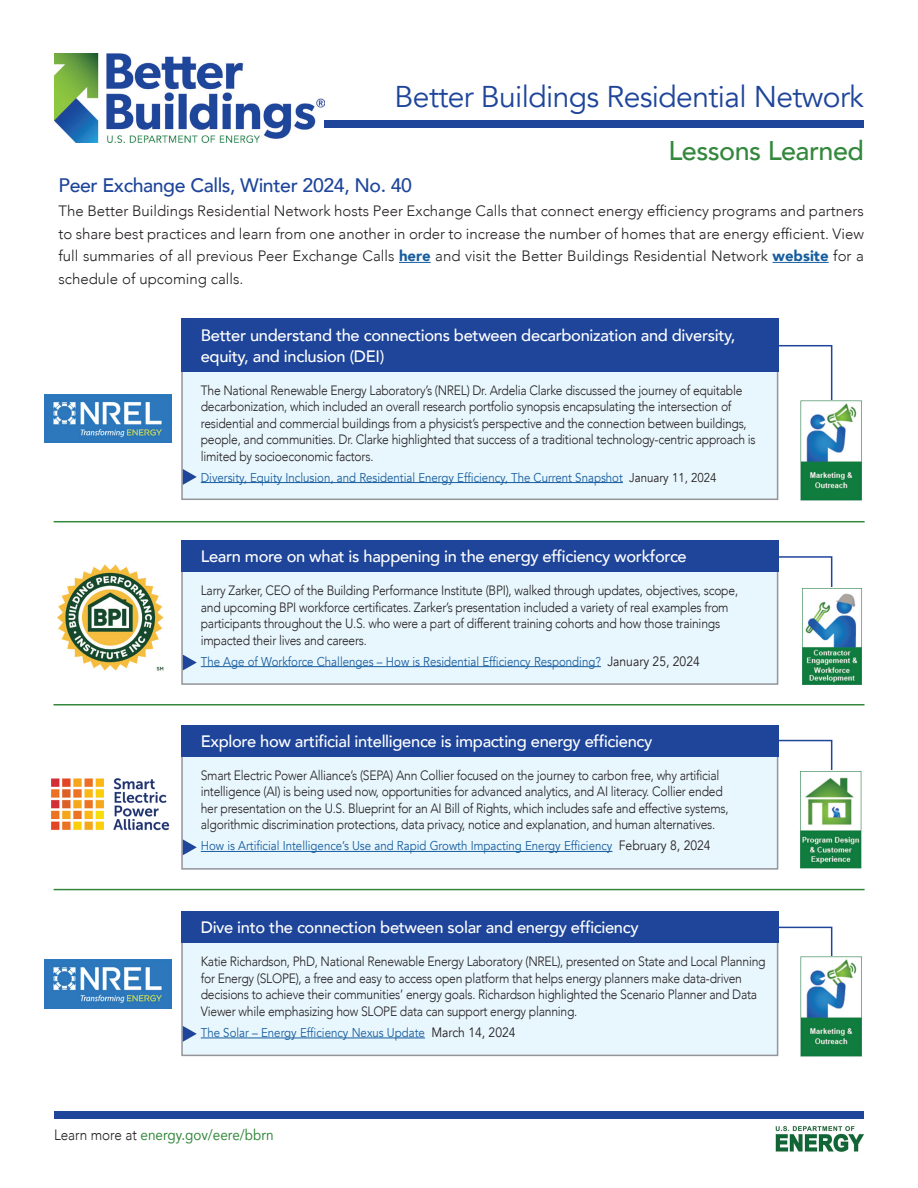
<style>
.page{position:relative;width:918px;height:1188px;background:#fff}
.page>*{position:absolute;margin:0;border:0;box-sizing:border-box;transform-origin:0 0}
.t1{font:30px "Avenir";letter-spacing:-.02em;color:#1e459a}
.t2{font:500 27px "Avenir";letter-spacing:-.02em;color:#34883d}
.t3{font:500 19.5px "Avenir";letter-spacing:-.02em;color:#1e459a}
.t4{font:500 16.5px/21px "Avenir";letter-spacing:-.02em;color:#fff}
.t5{font:300 15px/22.5px "Avenir";color:#231f20;text-align:justify}
.t6{font:15px "Avenir";color:#34883d;scale:.9 1}
.t7{font:300 13.5px/16.5px "Avenir";letter-spacing:-.02em;color:#231f20;scale:.9 1}
.t8{font:12.75px "Avenir";color:#175d9e;scale:.9 1}
.s1{font-weight:900;color:#175d9e}
.s2{color:#231f20}
.s3{font-size:13.5px;color:#231f20}
.s4{font-weight:300;color:#231f20}
</style>
<div class="page">
<img style="left:54px;top:54px;width:270px;height:88px">
<div style="left:324px;top:120px;width:540px;height:8px;background:#1e459a"></div>
<div style="left:54px;top:1111px;width:810px;height:8px;background:#1e459a"></div>
<hr style="left:399px;top:262px;width:32px;height:1px;background:#175d9e">
<hr style="left:773px;top:262px;width:56px;height:1px;background:#175d9e">
<img style="left:776px;top:1126px;width:88px;height:26px">
<hr style="left:54px;top:521px;width:811px;height:1px;background:#34883d">
<hr style="left:53px;top:704px;width:812px;height:2px;background:#34883d">
<hr style="left:54px;top:889px;width:811px;height:1px;background:#34883d">
<svg style="left:778px;top:555px;width:55px;height:77px"></svg>
<svg style="left:778px;top:739px;width:55px;height:78px"></svg>
<svg style="left:778px;top:926px;width:55px;height:78px"></svg>
<img style="left:801px;top:588px;width:61px;height:97px">
<svg style="left:778px;top:344px;width:55px;height:70px"></svg>
<div style="left:181px;top:319px;width:597px;height:181px;background:#e8f6fd;border:2px solid #939598"></div>
<div style="left:181px;top:319px;width:597px;height:53px;background:#1e459a"></div>
<hr style="left:201px;top:482px;width:422px;height:1px;background:#175d9e">
<svg style="left:183px;top:469px;width:14px;height:16px"></svg>
<div style="left:181px;top:540px;width:597px;height:145px;background:#e8f6fd;border:2px solid #939598"></div>
<div style="left:181px;top:540px;width:597px;height:32px;background:#1e459a"></div>
<hr style="left:201px;top:666px;width:400px;height:1px;background:#175d9e">
<svg style="left:183px;top:655px;width:14px;height:15px"></svg>
<div style="left:181px;top:725px;width:597px;height:145px;background:#e8f6fd;border:2px solid #939598"></div>
<div style="left:181px;top:725px;width:597px;height:31px;background:#1e459a"></div>
<hr style="left:201px;top:851px;width:412px;height:1px;background:#175d9e">
<svg style="left:183px;top:839px;width:14px;height:16px"></svg>
<div style="left:181px;top:912px;width:597px;height:144px;background:#e8f6fd;border:2px solid #939598"></div>
<div style="left:181px;top:912px;width:597px;height:31px;background:#1e459a"></div>
<hr style="left:201px;top:1038px;width:224px;height:1px;background:#175d9e">
<svg style="left:183px;top:1026px;width:14px;height:16px"></svg>
<img style="left:800px;top:770px;width:62px;height:99px">
<img style="left:800px;top:957px;width:62px;height:99px">
<img style="left:800px;top:401px;width:62px;height:99px">
<img style="left:45px;top:395px;width:127px;height:48px">
<img style="left:45px;top:960px;width:127px;height:48px">
<img style="left:57px;top:564px;width:107px;height:107px">
<img style="left:51px;top:778px;width:118px;height:53px">
<h1 class="t1" style="left:395px;top:79px;width:471px">Better Buildings Residential Network</h1>
<h2 class="t2" style="left:668px;top:127px;width:197px">Lessons Learned</h2>
<h3 class="t3" style="left:58px;top:169px;width:355px">Peer Exchange Calls, Winter 2024, No. 40</h3>
<p class="t5" style="left:58px;top:200px;width:807px">The Better Buildings Residential Network hosts Peer Exchange Calls that connect energy efficiency programs and partners to share best practices and learn from one another in order to increase the number of homes that are energy efficient. View full summaries of all previous Peer Exchange Calls <span class="s1">here</span> and visit the Better Buildings Residential Network <span class="s1">website</span> for a schedule of upcoming calls.</p>
<p class="t4" style="left:201px;top:323px;width:536px">Better understand the connections between decarbonization and diversity, equity, and inclusion (DEI)</p>
<p class="t7" style="left:201px;top:382px;width:618px">The National Renewable Energy Laboratory’s (NREL) Dr. Ardelia Clarke discussed the journey of equitable decarbonization, which included an overall research portfolio synopsis encapsulating the intersection of residential and commercial buildings from a physicist’s perspective and the connection between buildings, people, and communities. Dr. Clarke highlighted that success of a traditional technology-centric approach is limited by socioeconomic factors.</p>
<p class="t8" style="left:201px;top:470px;width:575px">Diversity, Equity Inclusion, and Residential Energy Efficiency, The Current Snapshot <span class="s2">January 11, 2024</span></p>
<p class="t4" style="left:201px;top:545px;width:488px">Learn more on what is happening in the energy efficiency workforce</p>
<p class="t7" style="left:201px;top:582px;width:599px">Larry Zarker, CEO of the Building Performance Institute (BPI), walked through updates, objectives, scope, and upcoming BPI workforce certificates. Zarker’s presentation included a variety of real examples from participants throughout the U.S. who were a part of different training cohorts and how those trainings impacted their lives and careers.</p>
<p class="t8" style="left:201px;top:654px;width:556px">The Age of Workforce Challenges – How is Residential Efficiency Responding? <span class="s3">January 25, 2024</span></p>
<p class="t4" style="left:201px;top:730px;width:453px">Explore how artificial intelligence is impacting energy efficiency</p>
<p class="t7" style="left:201px;top:767px;width:588px">Smart Electric Power Alliance’s (SEPA) Ann Collier focused on the journey to carbon free, why artificial intelligence (AI) is being used now, opportunities for advanced analytics, and AI literacy. Collier ended her presentation on the U.S. Blueprint for an AI Bill of Rights, which includes safe and effective systems, algorithmic discrimination protections, data privacy, notice and explanation, and human alternatives.</p>
<p class="t8" style="left:201px;top:839px;width:568px">How is Artificial Intelligence’s Use and Rapid Growth Impacting Energy Efficiency <span class="s3">February 8, 2024</span></p>
<p class="t4" style="left:201px;top:916px;width:439px">Dive into the connection between solar and energy efficiency</p>
<p class="t7" style="left:201px;top:954px;width:629px">Katie Richardson, PhD, National Renewable Energy Laboratory (NREL), presented on State and Local Planning for Energy (SLOPE), a free and easy to access open platform that helps energy planners make data-driven decisions to achieve their communities’ energy goals. Richardson highlighted the Scenario Planner and Data Viewer while emphasizing how SLOPE data can support energy planning.</p>
<p class="t8" style="left:201px;top:1025px;width:351px">The Solar – Energy Efficiency Nexus Update <span class="s3">March 14, 2024</span></p>
<p class="t6" style="left:54px;top:1123px;width:246px"><span class="s4">Learn more at</span> energy.gov/eere/bbrn</p>
</div>
